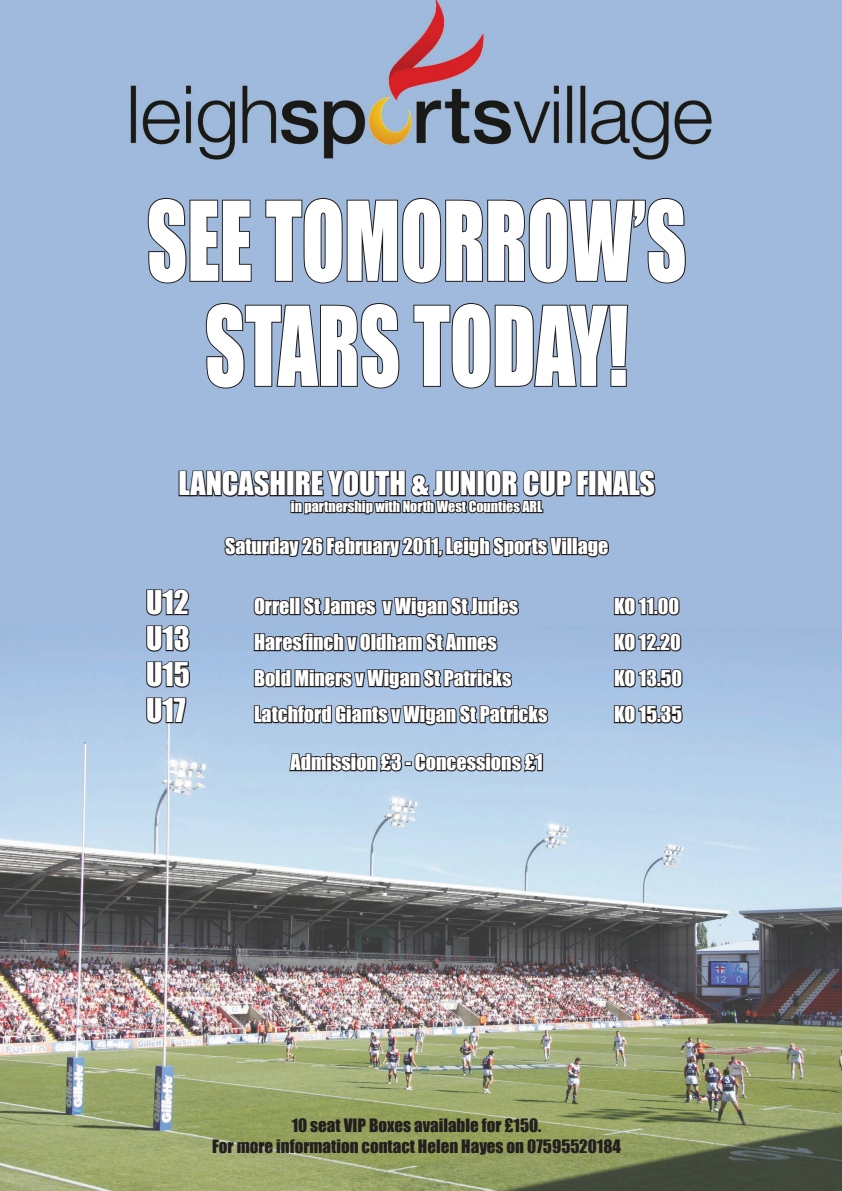
<style>
.page{position:relative;width:842px;height:1191px;background:#fff}
.page>*{position:absolute;margin:0;border:0;box-sizing:border-box;transform-origin:0 0}
.t1{font:101.4px/105px "Impact";color:#fff;text-align:center;scale:.77 1}
.t2{font:30px "Impact";color:#fff}
.t3{font:20px "Impact";color:#fff}
.t4{font:17px/20.4px "Impact";color:#231f20;text-align:center}
.t5{font:14px "Impact";color:#fff}
</style>
<div class="page">
<img style="left:0;top:0;width:842px;height:1191px">
<svg style="left:178px;top:458px;width:479px;height:118px;background:#8497b3"></svg>
<svg style="left:145px;top:587px;width:45px;height:30px"></svg>
<svg style="left:613px;top:591px;width:68px;height:27px;background:#6f7e93"></svg>
<svg style="left:145px;top:623px;width:46px;height:30px"></svg>
<svg style="left:613px;top:627px;width:70px;height:27px;background:#6e7c93"></svg>
<svg style="left:145px;top:659px;width:46px;height:30px"></svg>
<svg style="left:613px;top:663px;width:71px;height:27px;background:#6f7e93"></svg>
<svg style="left:145px;top:695px;width:42px;height:30px"></svg>
<svg style="left:613px;top:699px;width:71px;height:27px;background:#728093"></svg>
<svg style="left:252px;top:590px;width:298px;height:184px;background:#8497af"></svg>
<svg style="left:147px;top:187px;width:540px;height:202px;background:#93aac9"></svg>
<h1 class="t1" style="left:147px;top:186px;width:702px">SEE TOMORROW’S<br>STARS TODAY!</h1>
<h2 class="t2" style="left:178px;top:460px;width:478px">LANCASHIRE YOUTH &amp; JUNIOR CUP FINALS</h2>
<p class="t5" style="left:291px;top:496px;width:253px">in partnership with North West Counties ARL</p>
<p class="t3" style="left:225px;top:531px;width:385px">Saturday 26 February 2011, Leigh Sports Village</p>
<h2 class="t2" style="left:146px;top:579px;width:44px">U12</h2>
<p class="t3" style="left:254px;top:591px;width:266px">Orrell St James v Wigan St Judes</p>
<p class="t3" style="left:614px;top:591px;width:67px">KO 11.00</p>
<h2 class="t2" style="left:146px;top:615px;width:45px">U13</h2>
<p class="t3" style="left:254px;top:627px;width:244px">Haresfinch v Oldham St Annes</p>
<p class="t3" style="left:614px;top:627px;width:68px">KO 12.20</p>
<h2 class="t2" style="left:146px;top:651px;width:45px">U15</h2>
<p class="t3" style="left:254px;top:663px;width:259px">Bold Miners v Wigan St Patricks</p>
<p class="t3" style="left:614px;top:663px;width:70px">KO 13.50</p>
<h2 class="t2" style="left:146px;top:687px;width:41px">U17</h2>
<p class="t3" style="left:254px;top:699px;width:295px">Latchford Giants v Wigan St Patricks</p>
<p class="t3" style="left:614px;top:699px;width:70px">KO 15.35</p>
<p class="t3" style="left:291px;top:747px;width:254px">Admission £3 - Concessions £1</p>
<p class="t4" style="left:212px;top:1114px;width:410px">10 seat VIP Boxes available for £150.<br>For more information contact Helen Hayes on 07595520184</p>
</div>
